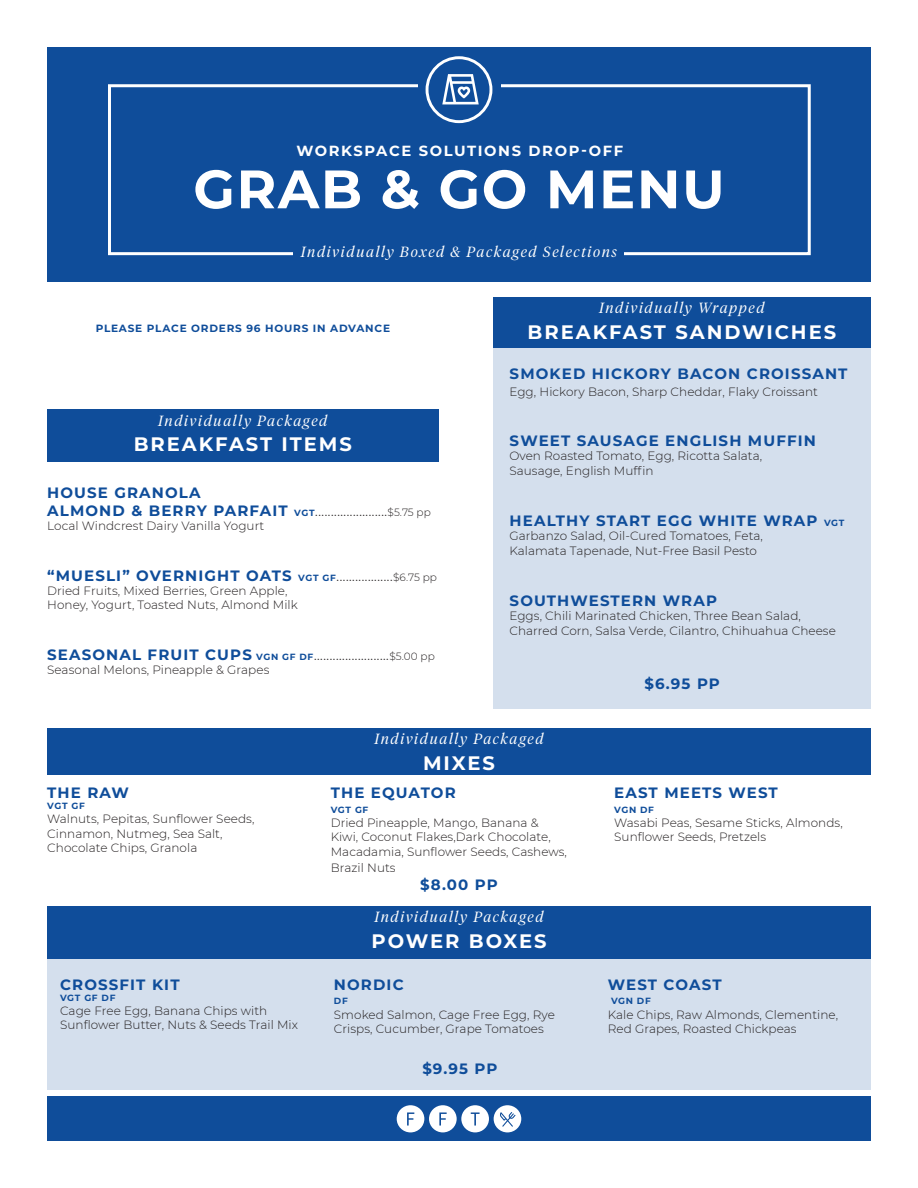
<style>
.page{position:relative;width:918px;height:1188px;background:#fff}
.page>*{position:absolute;margin:0;border:0;box-sizing:border-box;transform-origin:0 0}
.t1{font:700 54px "Montserrat";letter-spacing:.03em;color:#fff}
.t2{font:700 19.5px "Montserrat";letter-spacing:.1em;color:#fff}
.t3{font:700 15px "Montserrat";letter-spacing:.075em;color:#0f4d9a}
.t4{font:italic 300 14.7px "Tiempos Headline";letter-spacing:.11em;color:#fff}
.t5{font:700 14.7px "Montserrat";letter-spacing:.11em;color:#fff}
.t6{font:300 12px/14.4px "Montserrat";letter-spacing:.005em;color:#231f20}
.t7{font:12px "Montserrat";color:#231f20}
.t8{font:700 10.5px "Montserrat";letter-spacing:.075em;color:#0f4d9a}
.t9{font:700 9px "Montserrat";letter-spacing:.075em;color:#0f4d9a}
.s1{font-weight:700;font-size:15px;color:#0f4d9a}
.s2{font-weight:700;font-size:9px;color:#0f4d9a}
.s3{font-weight:300;font-size:10.5px}
.s4{font-size:9px}
.s5{font-weight:400;font-size:12px;color:#231f20}
.s6{font-weight:300;font-size:10.5px;color:#231f20}
</style>
<div class="page">
<div style="left:493px;top:297px;width:378px;height:412px;background:#d4dfed"></div>
<div style="left:47px;top:47px;width:824px;height:235px;background:#0f4d9a"></div>
<div style="left:47px;top:958px;width:824px;height:132px;background:#d4dfed"></div>
<div style="left:47px;top:906px;width:824px;height:52px;background:#0f4d9a"></div>
<div style="left:493px;top:297px;width:378px;height:51px;background:#0f4d9a"></div>
<div style="left:47px;top:728px;width:824px;height:47px;background:#0f4d9a"></div>
<div style="left:108px;top:84px;width:703px;height:171px;border:3px solid #fff"></div>
<div style="left:294px;top:229px;width:330px;height:33px;background:#0f4d9a"></div>
<div style="left:418px;top:69px;width:82px;height:64px;background:#0f4d9a"></div>
<svg style="left:426px;top:56px;width:66px;height:67px"></svg>
<div style="left:47px;top:1096px;width:824px;height:45px;background:#0f4d9a"></div>
<svg style="left:397px;top:1105px;width:124px;height:27px"></svg>
<div style="left:47px;top:409px;width:391px;height:53px;background:#0f4d9a"></div>
<p class="t5" style="left:296px;top:140px;width:328px">WORKSPACE SOLUTIONS DROP-OFF</p>
<p class="t1" style="left:193px;top:150px;width:533px">GRAB &amp; GO MENU</p>
<p class="t4" style="left:301px;top:242px;width:318px">Individually Boxed &amp; Packaged Selections</p>
<p class="t8" style="left:96px;top:321px;width:296px">PLEASE PLACE ORDERS 96 HOURS IN ADVANCE</p>
<p class="t4" style="left:158px;top:411px;width:171px">Individually Packaged</p>
<p class="t2" style="left:134px;top:430px;width:220px">BREAKFAST ITEMS</p>
<p class="t3" style="left:47px;top:482px;width:155px">HOUSE GRANOLA</p>
<p class="t7" style="left:47px;top:503px;width:385px"><span class="s1">ALMOND &amp; BERRY PARFAIT</span> <span class="s2">VGT</span>.......................<span class="s3">$5.75 pp</span></p>
<p class="t6" style="left:47px;top:518px;width:219px">Local Windcrest Dairy Vanilla Yogurt</p>
<p class="t3" style="left:47px;top:565px;width:391px">“MUESLI” OVERNIGHT OATS <span class="s4">VGT GF</span><span class="s5">..................</span><span class="s6">$6.75 pp</span></p>
<p class="t6" style="left:47px;top:583px;width:252px">Dried Fruits, Mixed Berries, Green Apple,<br>Honey, Yogurt, Toasted Nuts, Almond Milk</p>
<p class="t7" style="left:47px;top:647px;width:389px"><span class="s1">SEASONAL FRUIT CUPS</span> <span class="s2">VGN GF DF</span>........................<span class="s3">$5.00 pp</span></p>
<p class="t6" style="left:47px;top:662px;width:224px">Seasonal Melons, Pineapple &amp; Grapes</p>
<p class="t4" style="left:599px;top:298px;width:167px">Individually Wrapped</p>
<p class="t2" style="left:528px;top:318px;width:310px">BREAKFAST SANDWICHES</p>
<p class="t3" style="left:510px;top:363px;width:339px">SMOKED HICKORY BACON CROISSANT</p>
<p class="t6" style="left:509px;top:384px;width:310px">Egg, Hickory Bacon, Sharp Cheddar, Flaky Croissant</p>
<p class="t3" style="left:510px;top:430px;width:308px">SWEET SAUSAGE ENGLISH MUFFIN</p>
<p class="t6" style="left:509px;top:448px;width:254px;line-height:15px">Oven Roasted Tomato, Egg, Ricotta Salata,<br>Sausage, English Muffin</p>
<p class="t3" style="left:510px;top:510px;width:336px">HEALTHY START EGG WHITE WRAP <span class="s4">VGT</span></p>
<p class="t6" style="left:509px;top:528px;width:255px;line-height:15px">Garbanzo Salad, Oil-Cured Tomatoes, Feta,<br>Kalamata Tapenade, Nut-Free Basil Pesto</p>
<p class="t3" style="left:510px;top:589px;width:209px">SOUTHWESTERN WRAP</p>
<p class="t6" style="left:509px;top:608px;width:328px;line-height:15px">Eggs, Chili Marinated Chicken, Three Bean Salad,<br>Charred Corn, Salsa Verde, Cilantro, Chihuahua Cheese</p>
<p class="t3" style="left:644px;top:673px;width:77px">$6.95 PP</p>
<p class="t3" style="left:47px;top:782px;width:83px">THE RAW</p>
<p class="t9" style="left:47px;top:799px;width:39px">VGT GF</p>
<p class="t6" style="left:47px;top:812px;width:209px">Walnuts, Pepitas, Sunflower Seeds,<br>Cinnamon, Nutmeg, Sea Salt,</p>
<p class="t6" style="left:47px;top:840px;width:152px">Chocolate Chips, Granola</p>
<p class="t3" style="left:60px;top:974px;width:121px">CROSSFIT KIT</p>
<p class="t9" style="left:60px;top:991px;width:57px">VGT GF DF</p>
<p class="t6" style="left:60px;top:1003px;width:239px">Cage Free Egg, Banana Chips with<br>Sunflower Butter, Nuts &amp; Seeds Trail Mix</p>
<p class="t4" style="left:374px;top:729px;width:171px">Individually Packaged</p>
<p class="t2" style="left:423px;top:749px;width:73px">MIXES</p>
<p class="t3" style="left:331px;top:782px;width:127px">THE EQUATOR</p>
<p class="t9" style="left:331px;top:803px;width:39px">VGT GF</p>
<p class="t6" style="left:331px;top:815px;width:238px">Dried Pineapple, Mango, Banana &amp;<br>Kiwi, Coconut Flakes,Dark Chocolate,<br>Macadamia, Sunflower Seeds, Cashews,</p>
<p class="t6" style="left:331px;top:860px;width:66px">Brazil Nuts</p>
<p class="t3" style="left:420px;top:874px;width:79px">$8.00 PP</p>
<p class="t4" style="left:374px;top:907px;width:171px">Individually Packaged</p>
<p class="t2" style="left:371px;top:927px;width:177px">POWER BOXES</p>
<p class="t3" style="left:334px;top:974px;width:71px">NORDIC</p>
<p class="t9" style="left:334px;top:994px;width:15px">DF</p>
<p class="t6" style="left:334px;top:1007px;width:222px">Smoked Salmon, Cage Free Egg, Rye<br>Crisps, Cucumber, Grape Tomatoes</p>
<p class="t3" style="left:422px;top:1058px;width:77px">$9.95 PP</p>
<p class="t3" style="left:614px;top:782px;width:165px">EAST MEETS WEST</p>
<p class="t9" style="left:614px;top:803px;width:41px">VGN DF</p>
<p class="t6" style="left:614px;top:815px;width:230px">Wasabi Peas, Sesame Sticks, Almonds,<br>Sunflower Seeds, Pretzels</p>
<p class="t3" style="left:608px;top:974px;width:115px">WEST COAST</p>
<p class="t9" style="left:611px;top:994px;width:41px">VGN DF</p>
<p class="t6" style="left:608px;top:1007px;width:232px">Kale Chips, Raw Almonds, Clementine,</p>
<p class="t6" style="left:608px;top:1021px;width:190px">Red Grapes, Roasted Chickpeas</p>
</div>
